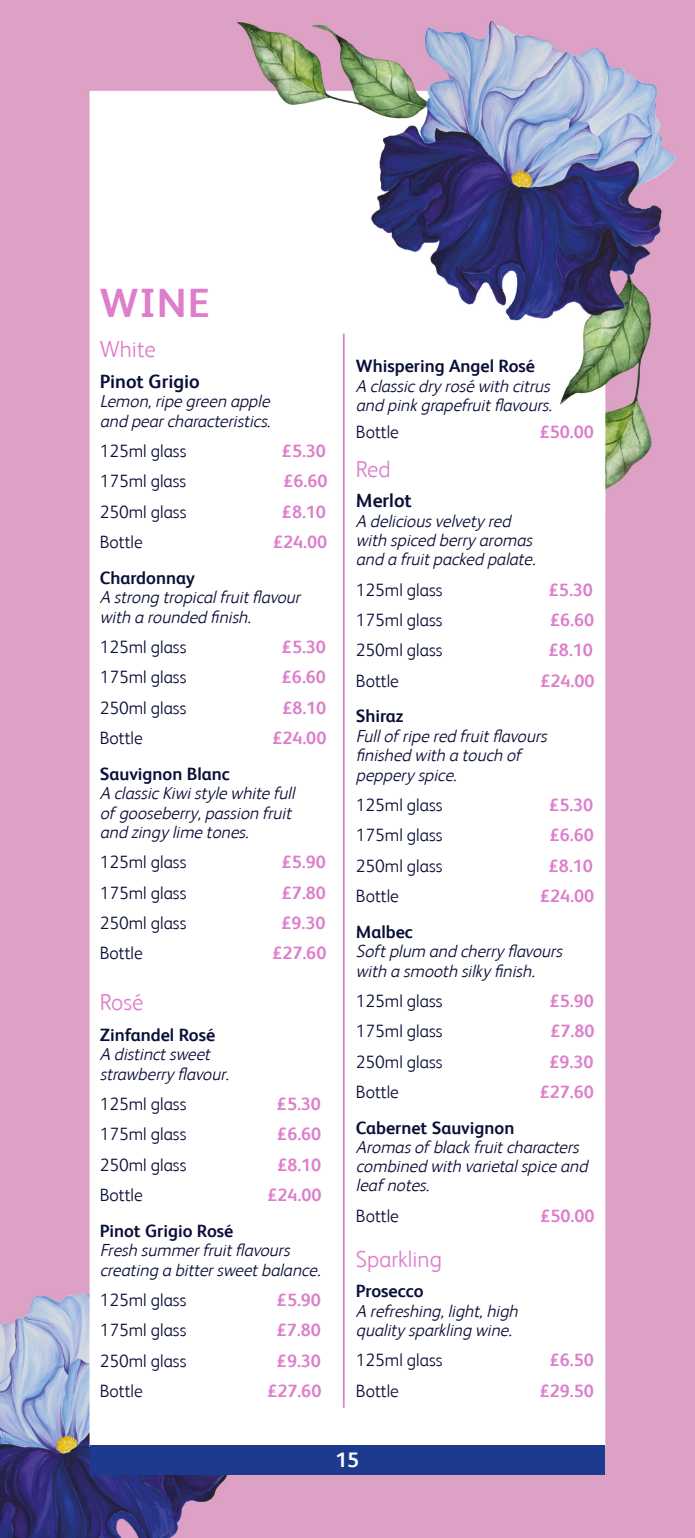
<style>
.page{position:relative;width:695px;height:1538px;background:#fff}
.page>*{position:absolute;margin:0;border:0;box-sizing:border-box;transform-origin:0 0}
.t1{font:700 41.12px "FS Albert";color:#dd7ecb}
.t2{font:300 23.28px "FS Albert";color:#dd7ecb}
.t3{font:700 21px "FS Albert";color:#fff}
.t4{font:700 19.25px "FS Albert";color:#0a0f38}
.t5{font:300 17.85px "FS Albert";color:#0a0f38}
.t6{font:700 17.85px "FS Albert";color:#dd7ecb}
.t7{font:700 17.85px "FS Albert";color:#0a0f38}
.t8{font:italic 300 17.5px/19.2px "FS Albert";color:#0a0f38}
</style>
<div class="page">
<img style="left:0;top:0;width:694px;height:1538px">
<svg style="left:539px;top:389px;width:42px;height:51px"></svg>
<div style="left:90px;top:1445px;width:514px;height:30px;background:#1c3b8f"></div>
<hr style="left:343px;top:334px;width:1px;height:1074px;background:#dd7ecb">
<p class="t1" style="left:100px;top:279px;width:112px">WINE</p>
<p class="t2" style="left:100px;top:336px;width:57px">White</p>
<p class="t4" style="left:100px;top:370px;width:101px">Pinot Grigio</p>
<p class="t8" style="left:100px;top:392px;width:175px">Lemon,ripe green apple</p>
<p class="t8" style="left:100px;top:411px;width:176px">and pearcharacteristics.</p>
<p class="t5" style="left:100px;top:441px;width:88px">125ml glass</p>
<p class="t6" style="left:282px;top:440px;width:45px">£5.30</p>
<p class="t5" style="left:100px;top:471px;width:88px">175ml glass</p>
<p class="t6" style="left:283px;top:471px;width:45px">£6.60</p>
<p class="t5" style="left:100px;top:501px;width:88px">250ml glass</p>
<p class="t6" style="left:282px;top:501px;width:45px">£8.10</p>
<p class="t5" style="left:100px;top:532px;width:45px">Bottle</p>
<p class="t6" style="left:273px;top:532px;width:55px">£24.00</p>
<p class="t7" style="left:100px;top:567px;width:97px">Chardonnay</p>
<p class="t8" style="left:100px;top:588px;width:206px">A strong tropicalfruitflavour</p>
<p class="t8" style="left:100px;top:607px;width:157px">with a rounded finish.</p>
<p class="t5" style="left:100px;top:637px;width:88px">125ml glass</p>
<p class="t6" style="left:282px;top:636px;width:45px">£5.30</p>
<p class="t5" style="left:100px;top:667px;width:88px">175ml glass</p>
<p class="t6" style="left:282px;top:667px;width:45px">£6.60</p>
<p class="t5" style="left:100px;top:697px;width:88px">250ml glass</p>
<p class="t6" style="left:282px;top:697px;width:45px">£8.10</p>
<p class="t5" style="left:100px;top:728px;width:45px">Bottle</p>
<p class="t6" style="left:272px;top:728px;width:55px">£24.00</p>
<p class="t7" style="left:100px;top:763px;width:131px">Sauvignon Blanc</p>
<p class="t8" style="left:100px;top:784px;width:200px">A classicKiwistyle white full ofgooseberry,passion fruit and zingy lime tones.</p>
<p class="t5" style="left:100px;top:852px;width:88px">125ml glass</p>
<p class="t6" style="left:282px;top:852px;width:45px">£5.90</p>
<p class="t5" style="left:100px;top:882px;width:88px">175ml glass</p>
<p class="t6" style="left:282px;top:882px;width:45px">£7.80</p>
<p class="t5" style="left:100px;top:912px;width:88px">250ml glass</p>
<p class="t6" style="left:281px;top:912px;width:45px">£9.30</p>
<p class="t5" style="left:100px;top:943px;width:45px">Bottle</p>
<p class="t6" style="left:272px;top:943px;width:55px">£27.60</p>
<p class="t2" style="left:100px;top:989px;width:45px">Rosé</p>
<p class="t7" style="left:100px;top:1024px;width:117px">Zinfandel Rosé</p>
<p class="t8" style="left:100px;top:1045px;width:116px">A distinctsweet</p>
<p class="t8" style="left:100px;top:1064px;width:135px">strawberry flavour.</p>
<p class="t5" style="left:100px;top:1093px;width:88px">125ml glass</p>
<p class="t6" style="left:277px;top:1093px;width:45px">£5.30</p>
<p class="t5" style="left:100px;top:1124px;width:88px">175ml glass</p>
<p class="t6" style="left:277px;top:1124px;width:45px">£6.60</p>
<p class="t5" style="left:100px;top:1154px;width:88px">250ml glass</p>
<p class="t6" style="left:277px;top:1154px;width:45px">£8.10</p>
<p class="t5" style="left:100px;top:1185px;width:45px">Bottle</p>
<p class="t6" style="left:267px;top:1184px;width:55px">£24.00</p>
<p class="t7" style="left:100px;top:1220px;width:135px">Pinot Grigio Rosé</p>
<p class="t8" style="left:100px;top:1241px;width:195px">Fresh summerfruitflavours</p>
<p class="t8" style="left:100px;top:1260px;width:226px">creating a bittersweetbalance.</p>
<p class="t5" style="left:100px;top:1289px;width:88px">125ml glass</p>
<p class="t6" style="left:277px;top:1289px;width:45px">£5.90</p>
<p class="t5" style="left:100px;top:1320px;width:88px">175ml glass</p>
<p class="t6" style="left:277px;top:1320px;width:45px">£7.80</p>
<p class="t5" style="left:100px;top:1350px;width:88px">250ml glass</p>
<p class="t6" style="left:277px;top:1350px;width:45px">£9.30</p>
<p class="t5" style="left:100px;top:1381px;width:45px">Bottle</p>
<p class="t6" style="left:267px;top:1380px;width:55px">£27.60</p>
<p class="t7" style="left:356px;top:356px;width:181px">Whispering Angel Rosé</p>
<p class="t8" style="left:356px;top:376px;width:202px">A classicdry rosé with citrus and pinkgrapefruitflavours.</p>
<p class="t5" style="left:356px;top:421px;width:45px">Bottle</p>
<p class="t6" style="left:539px;top:421px;width:55px">£50.00</p>
<p class="t2" style="left:356px;top:455px;width:36px">Red</p>
<p class="t4" style="left:356px;top:489px;width:58px">Merlot</p>
<p class="t8" style="left:356px;top:511px;width:160px">A deliciousvelvety red</p>
<p class="t8" style="left:356px;top:530px;width:182px">with spiced berry aromas</p>
<p class="t8" style="left:356px;top:549px;width:185px">and a fruitpacked palate.</p>
<p class="t5" style="left:356px;top:579px;width:88px">125ml glass</p>
<p class="t6" style="left:549px;top:579px;width:45px">£5.30</p>
<p class="t5" style="left:356px;top:610px;width:88px">175ml glass</p>
<p class="t6" style="left:550px;top:609px;width:45px">£6.60</p>
<p class="t5" style="left:356px;top:640px;width:88px">250ml glass</p>
<p class="t6" style="left:549px;top:640px;width:45px">£8.10</p>
<p class="t5" style="left:356px;top:670px;width:45px">Bottle</p>
<p class="t6" style="left:540px;top:670px;width:55px">£24.00</p>
<p class="t7" style="left:356px;top:706px;width:49px">Shiraz</p>
<p class="t8" style="left:356px;top:726px;width:197px">Fullofripe red fruitflavours</p>
<p class="t8" style="left:356px;top:745px;width:171px">finished with a touch of peppery spice.</p>
<p class="t5" style="left:356px;top:794px;width:88px">125ml glass</p>
<p class="t6" style="left:549px;top:794px;width:45px">£5.30</p>
<p class="t5" style="left:356px;top:825px;width:88px">175ml glass</p>
<p class="t6" style="left:549px;top:825px;width:45px">£6.60</p>
<p class="t5" style="left:356px;top:855px;width:88px">250ml glass</p>
<p class="t6" style="left:549px;top:855px;width:45px">£8.10</p>
<p class="t5" style="left:356px;top:885px;width:45px">Bottle</p>
<p class="t6" style="left:540px;top:885px;width:55px">£24.00</p>
<p class="t7" style="left:356px;top:921px;width:59px">Malbec</p>
<p class="t8" style="left:356px;top:941px;width:212px">Softplum and cherry flavours</p>
<p class="t8" style="left:356px;top:961px;width:184px">with a smooth silky finish.</p>
<p class="t5" style="left:356px;top:990px;width:88px">125ml glass</p>
<p class="t6" style="left:549px;top:990px;width:45px">£5.90</p>
<p class="t5" style="left:356px;top:1021px;width:88px">175ml glass</p>
<p class="t6" style="left:550px;top:1021px;width:45px">£7.80</p>
<p class="t5" style="left:356px;top:1051px;width:88px">250ml glass</p>
<p class="t6" style="left:549px;top:1051px;width:45px">£9.30</p>
<p class="t5" style="left:356px;top:1081px;width:45px">Bottle</p>
<p class="t6" style="left:539px;top:1081px;width:55px">£27.60</p>
<p class="t7" style="left:356px;top:1117px;width:160px">Cabernet Sauvignon</p>
<p class="t8" style="left:356px;top:1137px;width:237px">Aromasofblackfruitcharacters combined with varietalspice and leafnotes.</p>
<p class="t5" style="left:356px;top:1205px;width:45px">Bottle</p>
<p class="t6" style="left:540px;top:1205px;width:55px">£50.00</p>
<p class="t2" style="left:356px;top:1245px;width:88px">Sparkling</p>
<p class="t7" style="left:356px;top:1280px;width:69px">Prosecco</p>
<p class="t8" style="left:356px;top:1301px;width:167px">A refreshing,light,high</p>
<p class="t8" style="left:356px;top:1320px;width:162px">quality sparkling wine.</p>
<p class="t5" style="left:356px;top:1350px;width:88px">125ml glass</p>
<p class="t6" style="left:549px;top:1350px;width:45px">£6.50</p>
<p class="t5" style="left:356px;top:1380px;width:45px">Bottle</p>
<p class="t6" style="left:539px;top:1380px;width:55px">£29.50</p>
<p class="t3" style="left:335px;top:1448px;width:25px">15</p>
</div>
